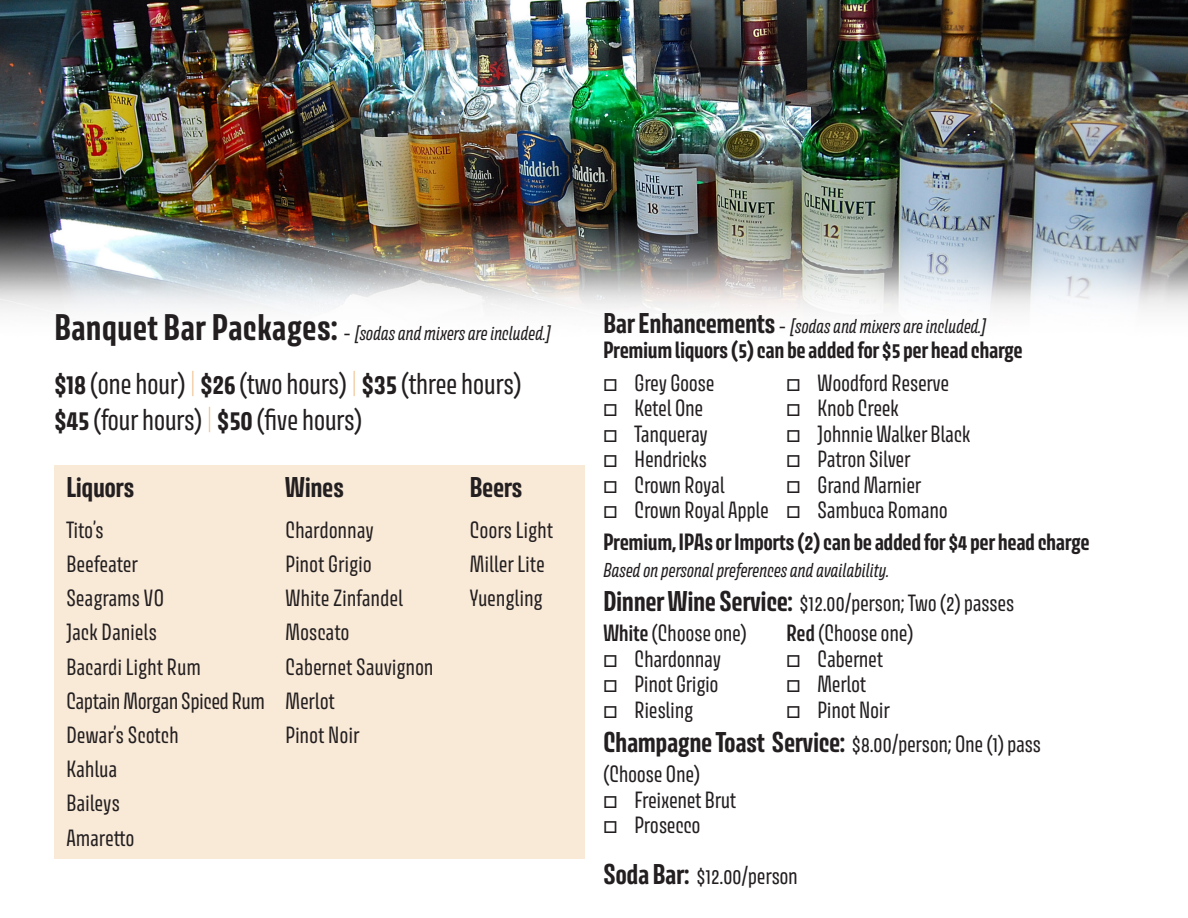
<style>
.page{position:relative;width:1188px;height:918px;background:#fff}
.page>*{position:absolute;margin:0;border:0;box-sizing:border-box;transform-origin:0 0}
.t1{font:27px "Avory IPE";letter-spacing:-.025em;color:#231f20}
.t2{font:700 25.5px "Avory IPE";letter-spacing:-.02em;color:#231f20}
.t3{font:21px "Avory IPE";letter-spacing:-.02em;color:#231f20}
.t4{font:700 21px "Avory IPE";letter-spacing:-.02em;color:#231f20}
.t5{font:italic 18px "Avory IPE";letter-spacing:-.02em;color:#231f20}
.s1{font-weight:700;font-style:normal;font-size:33px}
.s2{font-style:normal;font-size:21px}
.s3{font-weight:700}
.s4{font-weight:100;color:#ecb981}
.s5{font-weight:700;font-style:normal;font-size:25.5px}
.s6{font-weight:700;font-size:25.5px}
.s7{font-weight:600}
</style>
<div class="page">
<img style="left:0;top:0;width:1188px;height:313px">
<div style="left:54px;top:465px;width:531px;height:394px;background:#f9e9d7"></div>
<p class="t5" style="left:54px;top:321px;width:499px"><span class="s1">Banquet Bar Packages:</span> <span class="s2">-</span> [sodas and mixers are included.]</p>
<p class="t1" style="left:54px;top:366px;width:469px"><span class="s3">$18</span> (one hour) <span class="s4">|</span> <span class="s3">$26</span> (two hours) <span class="s4">|</span> <span class="s3">$35</span> (three hours)</p>
<p class="t1" style="left:54px;top:402px;width:310px"><span class="s3">$45</span> (four hours) <span class="s4">|</span> <span class="s3">$50</span> (five hours)</p>
<p class="t2" style="left:66px;top:470px;width:70px">Liquors</p>
<p class="t2" style="left:285px;top:470px;width:61px">Wines</p>
<p class="t2" style="left:469px;top:470px;width:55px">Beers</p>
<p class="t3" style="left:66px;top:516px;width:39px">Tito’s</p>
<p class="t3" style="left:285px;top:516px;width:90px">Chardonnay</p>
<p class="t3" style="left:470px;top:516px;width:85px">Coors Light</p>
<p class="t3" style="left:66px;top:551px;width:73px">Beefeater</p>
<p class="t3" style="left:285px;top:551px;width:88px">Pinot Grigio</p>
<p class="t3" style="left:470px;top:551px;width:77px">Miller Lite</p>
<p class="t3" style="left:66px;top:585px;width:100px">Seagrams VO</p>
<p class="t3" style="left:285px;top:585px;width:120px">White Zinfandel</p>
<p class="t3" style="left:470px;top:585px;width:75px">Yuengling</p>
<p class="t3" style="left:66px;top:619px;width:93px">Jack Daniels</p>
<p class="t3" style="left:285px;top:619px;width:66px">Moscato</p>
<p class="t3" style="left:66px;top:653px;width:136px">Bacardi Light Rum</p>
<p class="t3" style="left:285px;top:653px;width:150px">Cabernet Sauvignon</p>
<p class="t3" style="left:66px;top:687px;width:271px">Captain Morgan Spiced Rum Merlot</p>
<p class="t3" style="left:66px;top:722px;width:114px">Dewar’s Scotch</p>
<p class="t3" style="left:285px;top:722px;width:76px">Pinot Noir</p>
<p class="t3" style="left:66px;top:756px;width:53px">Kahlua</p>
<p class="t3" style="left:66px;top:790px;width:56px">Baileys</p>
<p class="t3" style="left:66px;top:824px;width:70px">Amaretto</p>
<p class="t5" style="left:603px;top:315px;width:385px"><span class="s5">Bar Enhancements</span> <span class="s2">-</span> [sodas and mixers are included.]</p>
<p class="t4" style="left:603px;top:337px;width:421px">Premium liquors (5) can be added for $5 per head charge</p>
<p class="t3" style="left:603px;top:369px;width:113px">□ Grey Goose</p>
<p class="t3" style="left:786px;top:369px;width:165px">□ Woodford Reserve</p>
<p class="t3" style="left:603px;top:395px;width:102px">□ Ketel One</p>
<p class="t3" style="left:786px;top:395px;width:114px">□ Knob Creek</p>
<p class="t3" style="left:603px;top:420px;width:106px">□ Tanqueray</p>
<p class="t3" style="left:786px;top:420px;width:186px">□ Johnnie Walker Black</p>
<p class="t3" style="left:603px;top:446px;width:106px">□ Hendricks</p>
<p class="t3" style="left:786px;top:446px;width:126px">□ Patron Silver</p>
<p class="t3" style="left:603px;top:471px;width:123px">□ Crown Royal</p>
<p class="t3" style="left:786px;top:471px;width:137px">□ Grand Marnier</p>
<p class="t3" style="left:603px;top:497px;width:346px">□ Crown Royal Apple □ Sambuca Romano</p>
<p class="t4" style="left:603px;top:529px;width:488px">Premium, IPAs or Imports (2) can be added for $4 per head charge</p>
<p class="t5" style="left:603px;top:559px;width:288px">Based on personal preferences and availability.</p>
<p class="t3" style="left:603px;top:590px;width:413px"><span class="s6">Dinner Wine Service:</span> $12.00/person; Two (2) passes</p>
<p class="t3" style="left:603px;top:620px;width:146px"><span class="s7">White</span> (Choose one)</p>
<p class="t3" style="left:786px;top:620px;width:129px"><span class="s7">Red</span> (Choose one)</p>
<p class="t3" style="left:603px;top:645px;width:120px">□ Chardonnay</p>
<p class="t3" style="left:786px;top:645px;width:99px">□ Cabernet</p>
<p class="t3" style="left:603px;top:671px;width:117px">□ Pinot Grigio</p>
<p class="t3" style="left:786px;top:671px;width:82px">□ Merlot</p>
<p class="t3" style="left:603px;top:696px;width:92px">□ Riesling</p>
<p class="t3" style="left:786px;top:696px;width:105px">□ Pinot Noir</p>
<p class="t3" style="left:603px;top:731px;width:440px"><span class="s6">Champagne Toast Service:</span> $8.00/person; One (1) pass</p>
<p class="t3" style="left:603px;top:761px;width:99px">(Choose One)</p>
<p class="t3" style="left:603px;top:786px;width:135px">□ Freixenet Brut</p>
<p class="t3" style="left:603px;top:812px;width:99px">□ Prosecco</p>
<p class="t3" style="left:603px;top:863px;width:197px"><span class="s6">Soda Bar:</span> $12.00/person</p>
</div>
